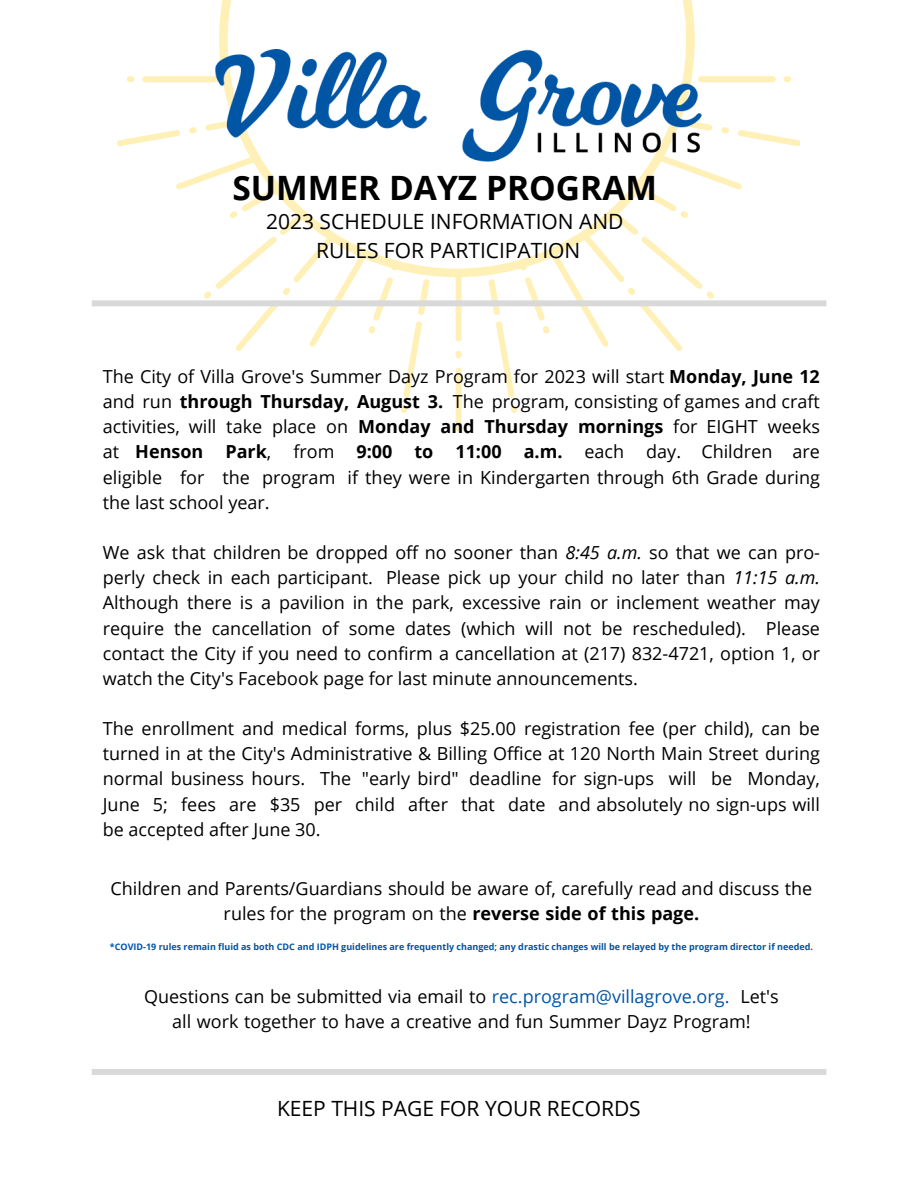
<style>
.page{position:relative;width:918px;height:1188px;background:#fff}
.page>*{position:absolute;margin:0;border:0;box-sizing:border-box;transform-origin:0 0}
.t1{font:700 33.6px "Open Sans";color:#000}
.t2{font:21px/29.4px "Open Sans";color:#000;text-align:center}
.t3{font:18px/25.2px "Open Sans";color:#000;text-align:justify}
.t4{font:18px/25.2px "Open Sans";color:#000;text-align:center}
.t5{font:700 9px "Open Sans";color:#0054a6}
.s1{font-style:inherit}
.s2{font-weight:700}
.s3{font-style:italic}
.s4{color:#0054a6}
</style>
<div class="page">
<div style="left:698px;top:76px;width:78px;height:6px;background:#fff0b8;border-radius:3px"></div>
<div style="left:784px;top:76px;width:7px;height:6px;background:#fff0b8;border-radius:3px"></div>
<svg style="left:511px;top:405px;width:6px;height:8px"></svg>
<div style="left:456px;top:368px;width:6px;height:64px;background:#fff0b8;border-radius:3px"></div>
<div style="left:142px;top:76px;width:78px;height:6px;background:#fff0b8;border-radius:3px"></div>
<div style="left:127px;top:76px;width:7px;height:6px;background:#fff0b8;border-radius:3px"></div>
<svg style="left:401px;top:405px;width:6px;height:8px"></svg>
<img style="left:216px;top:49px;width:486px;height:48px">
<svg style="left:92px;top:97px;width:734px;height:301px"></svg>
<div style="left:92px;top:1069px;width:734px;height:6px;background:#d9d9d9"></div>
<p class="t1" style="left:233px;top:165px;width:426px">SUMMER DAYZ PROGRAM</p>
<p class="t2" style="left:266px;top:206px;width:359px">202<span class="s1">3</span> SCHEDULE INFORMATION AND<br>RULES FOR PARTICIPATION</p>
<p class="t3" style="left:103px;top:363px;width:719px"><span class="s1">The City of Villa Grove's Summer Dayz Program for 202</span>3 will start <span class="s2">Monday, June 1</span><span class="s2">2 </span><span class="s1">and run</span> <span class="s2">through</span> <span class="s2">Thursday, August</span> <span class="s2">3.</span> T<span class="s1">he program</span>, consisting of games and craft activities, <span class="s1">will take place on</span> <span class="s2">Monday and Thursday</span> <span class="s2">mornings</span> for EIGHT <span class="s1">week</span>s at <span class="s2">Henson Park</span>, from <span class="s2">9:00 to 11:00 a.m.</span> each day<span class="s1">.</span> Children are eligible for the program if they were in Kindergarten through 6th Grade during the last school year.</p>
<p class="t3" style="left:103px;top:539px;width:719px"><span class="s1">We ask that</span> children <span class="s1">be dropped off no sooner than</span> <span class="s3">8:45</span> <span class="s3">a.m.</span> <span class="s1">so that we can pro&shy;perly check in each participant. Please pick up your child no later than</span> <span class="s3">11:15</span> <span class="s3">a.m</span><span class="s3">.<br></span>Although there is a pavilion in the park, excessive rain or inclement weather may require the cancellation of some dates (which will not be rescheduled). Please contact the City if you need to confirm a cancellation at (217) 832-4721, option 1, or watch the City's Facebook page for last minute announcements.</p>
<p class="t4" style="left:103px;top:716px;width:719px;text-align:justify">The enrollment <span class="s1">and</span> medical form<span class="s1">s</span>, plus $25.00 <span class="s1">r</span>egistration <span class="s1">f</span>ee (<span class="s1">per child),</span> can be turned in at the City's Administrative &amp; Billing Office at 120 North Main Street during normal business hours. The <span class="s1">"early bird"</span> deadline for sign-ups will be <span class="s1">Mon</span>day, <span class="s1">June 5; fees are $35 per child after that date and absolutely no sign-ups will be accepted after</span> Ju<span class="s1">ne 30</span>.</p>
<p class="t4" style="left:110px;top:876px;width:703px">Children and Parents/Guardians should be aware of<span class="s1">,</span> carefully read <span class="s1">and discuss</span> the rules for the program on the <span class="s2">reverse side of this page.</span></p>
<p class="t5" style="left:110px;top:940px;width:705px">*COVID-19 rules remain fluid as both CDC and IDPH guidelines are frequently changed; any drastic changes will be relayed by the program director if needed.</p>
<p class="t4" style="left:144px;top:983px;width:636px">Questions can be submitted via email to <span class="s4">rec.program@villagrove.org</span><span class="s4">.</span> Let's all work together to have a creative and fun Summer Dayz Program!</p>
<p class="t2" style="left:277px;top:1093px;width:365px">KEEP THIS PAGE FOR YOUR RECORDS</p>
</div>
